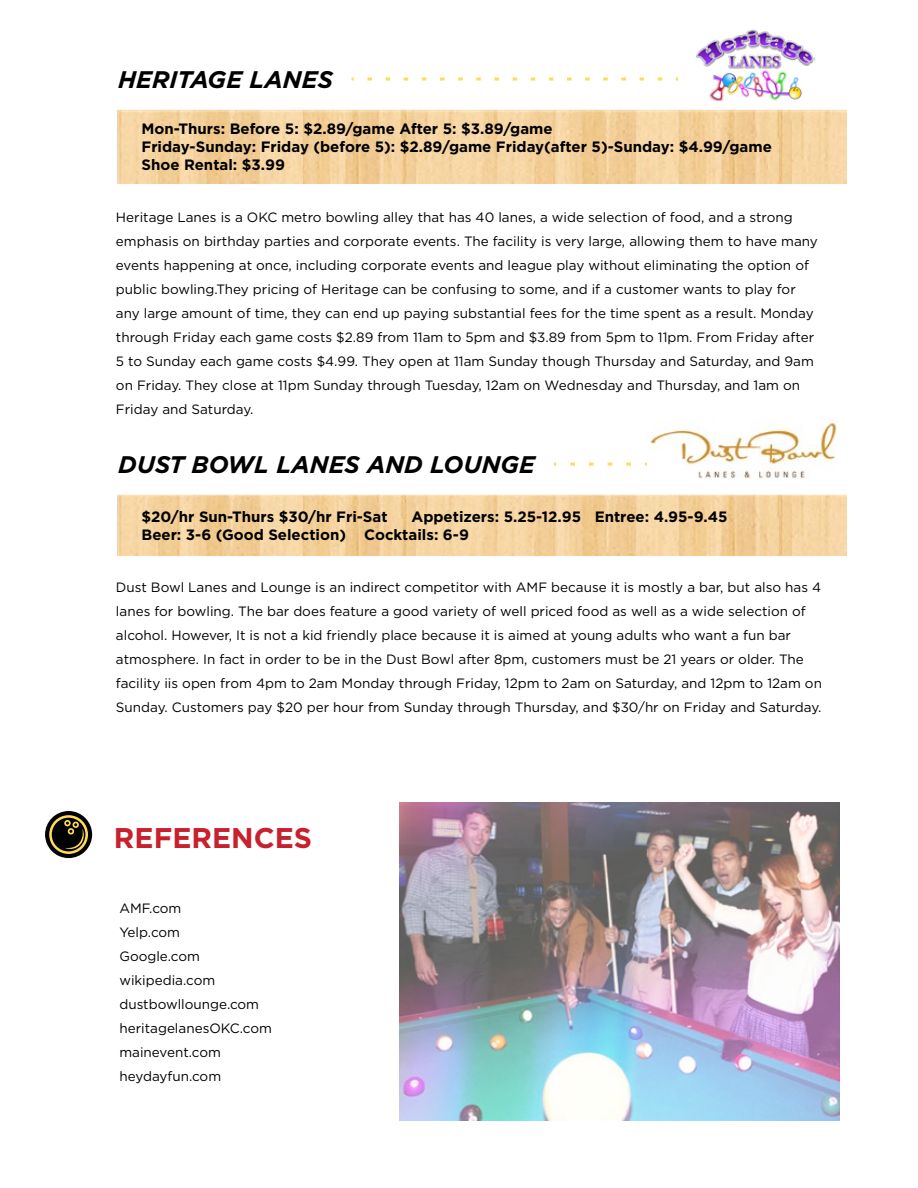
<style>
.page{position:relative;width:918px;height:1188px;background:#fff}
.page>*{position:absolute;margin:0;border:0;box-sizing:border-box;transform-origin:0 0}
.t1{font:700 28.5px "Gotham";color:#c8202c}
.t2{font:italic 700 24px "Gotham HTF";color:#000}
.t3{font:700 15px/18px "Gotham";color:#000}
.t4{font:13.5px/24px "Gotham";color:#000}
</style>
<div class="page">
<svg style="left:367px;top:78px;width:296px;height:3px"></svg>
<img style="left:117px;top:109px;width:730px;height:75px">
<img style="left:696px;top:29px;width:119px;height:72px">
<svg style="left:570px;top:463px;width:61px;height:3px"></svg>
<img style="left:117px;top:494px;width:730px;height:62px">
<img style="left:650px;top:421px;width:187px;height:58px">
<div style="left:45px;top:811px;width:47px;height:47px;background:#000;border-radius:50%"></div>
<svg style="left:49px;top:815px;width:39px;height:39px"></svg>
<img style="left:400px;top:803px;width:440px;height:317px">
<h2 class="t2" style="left:118px;top:65px;width:216px">HERITAGE LANES</h2>
<p class="t3" style="left:142px;top:120px;width:632px">Mon-Thurs: Before 5: $2.89/game After 5: $3.89/game<br>Friday-Sunday: Friday (before 5): $2.89/game Friday(after 5)-Sunday: $4.99/game<br>Shoe Rental: $3.99</p>
<p class="t4" style="left:116px;top:204px;width:703px">Heritage Lanes is a OKC metro bowling alley that has 40 lanes, a wide selection of food, and a strong emphasis on birthday parties and corporate events. The facility is very large, allowing them to have many events happening at once, including corporate events and league play without eliminating the option of public bowling.They pricing of Heritage can be confusing to some, and if a customer wants to play for any large amount of time, they can end up paying substantial fees for the time spent as a result. Monday through Friday each game costs $2.89 from 11am to 5pm and $3.89 from 5pm to 11pm. From Friday after 5 to Sunday each game costs $4.99. They open at 11am Sunday though Thursday and Saturday, and 9am on Friday. They close at 11pm Sunday through Tuesday, 12am on Wednesday and Thursday, and 1am on Friday and Saturday.</p>
<h2 class="t2" style="left:118px;top:450px;width:419px">DUST BOWL LANES AND LOUNGE</h2>
<p class="t3" style="left:142px;top:507px;width:248px">$20/hr Sun-Thurs $30/hr Fri-Sat</p>
<p class="t3" style="left:142px;top:507px;width:588px;text-indent:270px">Appetizers: 5.25-12.95 Entree: 4.95-9.45<br>Beer: 3-6 (Good Selection) Cocktails: 6-9</p>
<p class="t4" style="left:116px;top:575px;width:707px">Dust Bowl Lanes and Lounge is an indirect competitor with AMF because it is mostly a bar, but also has 4 lanes for bowling. The bar does feature a good variety of well priced food as well as a wide selection of alcohol. However, It is not a kid friendly place because it is aimed at young adults who want a fun bar atmosphere. In fact in order to be in the Dust Bowl after 8pm, customers must be 21 years or older. The facility iis open from 4pm to 2am Monday through Friday, 12pm to 2am on Saturday, and 12pm to 12am on Sunday. Customers pay $20 per hour from Sunday through Thursday, and $30/hr on Friday and Saturday.</p>
<h1 class="t1" style="left:114px;top:819px;width:200px">REFERENCES</h1>
<p class="t4" style="left:119px;top:896px;width:154px">AMF.com<br>Yelp.com<br>Google.com wikipedia.com dustbowllounge.com heritagelanesOKC.com mainevent.com heydayfun.com</p>
</div>
